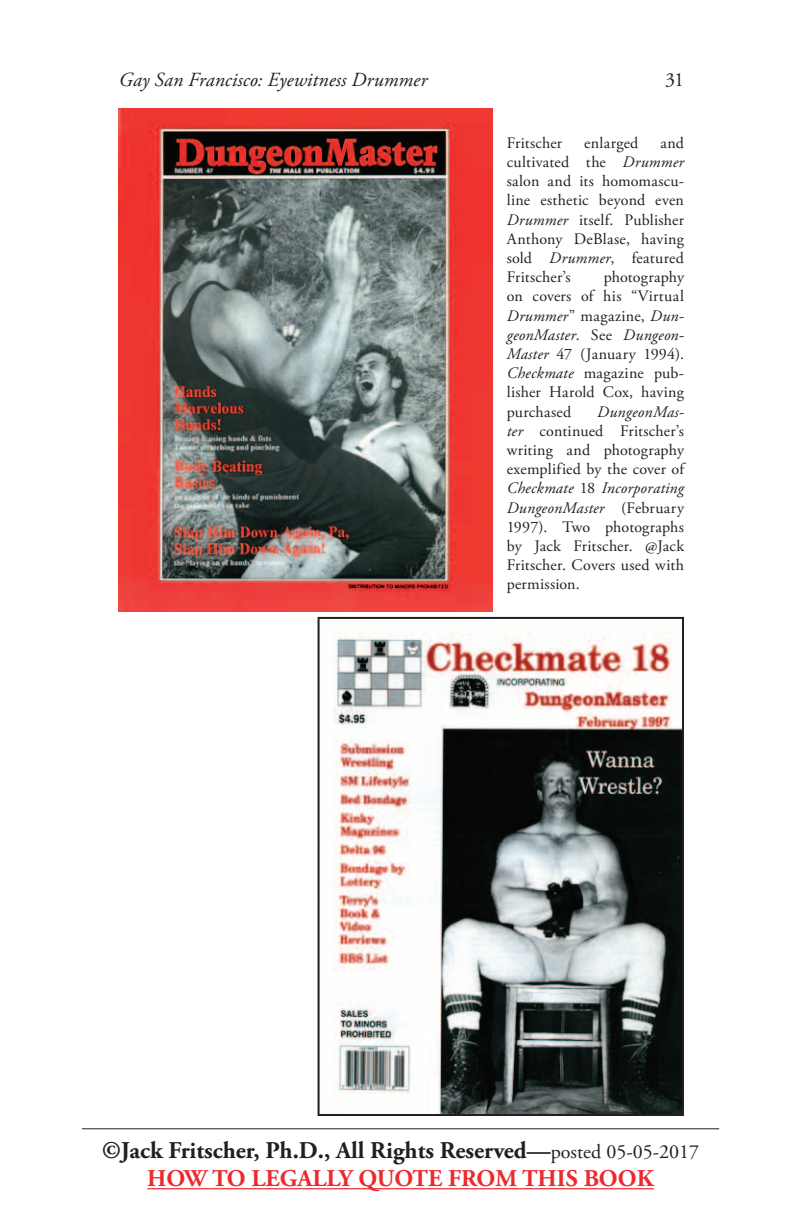
<style>
.page{position:relative;width:792px;height:1224px;background:#fff}
.page>*{position:absolute;margin:0;border:0;box-sizing:border-box;transform-origin:0 0}
.t1{font:700 24px/28.8px "Adobe Garamond Pro";color:#231f20;text-align:center}
.t2{font:italic 20px "Adobe Garamond Pro";letter-spacing:.01em;color:#231f20}
.t3{font:20px "Adobe Garamond Pro";color:#231f20}
.t4{font:16px/19.2px "Adobe Garamond Pro";letter-spacing:.015em;color:#231f20;text-align:justify}
.s1{font-style:italic}
.s2{font-weight:400;font-size:20px}
.s3{color:#ee292e}
</style>
<div class="page">
<hr style="left:147px;top:1188px;width:507px;height:1px;background:#ee292e">
<hr style="left:82px;top:1128px;width:637px;height:1px;background:#231f20">
<img style="left:119px;top:108px;width:373px;height:504px">
<img style="left:333px;top:632px;width:348px;height:481px">
<div style="left:318px;top:617px;width:366px;height:499px;border:2px solid #231f20"></div>
<p class="t2" style="left:119px;top:68px;width:310px">Gay San Francisco: Eyewitness Drummer</p>
<p class="t3" style="left:665px;top:68px;width:20px">31</p>
<p class="t4" style="left:507px;top:134px;width:179px;text-indent:154px">and cultivated the <span class="s1">Drummer </span>salon and its homomascu&shy;line esthetic beyond even <span class="s1">Drummer</span> itself. Publisher Anthony DeBlase, having sold <span class="s1">Drummer</span>, featured Fritscher’s</p>
<p class="t4" style="left:507px;top:134px;width:57px">Fritscher</p>
<p class="t4" style="left:584px;top:134px;width:56px">enlarged</p>
<p class="t4" style="left:507px;top:268px;width:179px;text-indent:97px">photography on covers of his “Virtual <span class="s1">Drummer</span>” magazine, <span class="s1">Dun&shy;geonMaster</span>. See <span class="s1">Dungeon-Master</span> 47 (January 1994).<br><span class="s1">Checkmate</span> magazine pub&shy;lisher Harold Cox, having purchased</p>
<p class="t4" style="left:507px;top:402px;width:179px;text-indent:91px"><span class="s1">DungeonMas&shy;ter</span> continued Fritscher’s writing and photography exemplified by the cover of <span class="s1">Checkmate</span> 18 <span class="s1">Incorporating DungeonMaster</span> (February 1997). Two photographs by Jack Fritscher. @Jack Fritscher. Covers used with permission.</p>
<h1 class="t1" style="left:102px;top:1136px;width:599px">©Jack Fritscher, Ph.D., All Rights Reserved—<span class="s2">posted 05-05-2017<br></span><span class="s3">HOW TO LEGALLY QUOTE FROM THIS BOOK</span></h1>
</div>
